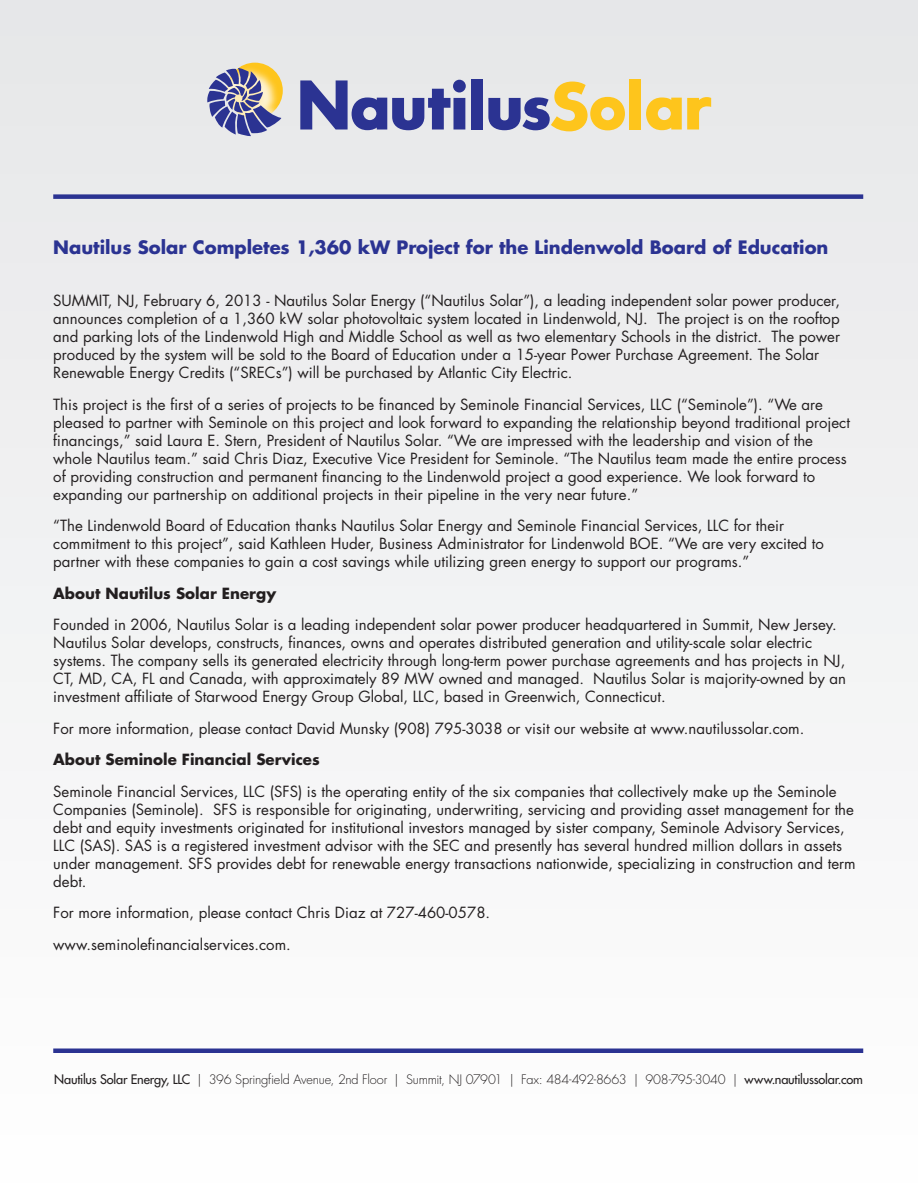
<style>
.page{position:relative;width:918px;height:1188px;background:#fff}
.page>*{position:absolute;margin:0;border:0;box-sizing:border-box;transform-origin:0 0}
.t1{font:700 18px "Futura Std";color:#2b3392}
.t2{font:15px/18px "Futura Std";color:#231f20}
.t3{font:700 15px "Futura Std";color:#231f20}
.t4{font:300 12.75px "Futura Std";letter-spacing:-.02em;color:#231f20}
.s1{font-weight:500}
</style>
<div class="page">
<div style="left:1px;top:1px;width:917px;height:1187px;background:#f2f3f4"></div>
<div style="left:53px;top:1048px;width:810px;height:5px;background:#2b3392"></div>
<div style="left:53px;top:194px;width:810px;height:5px;background:#2b3392"></div>
<svg style="left:300px;top:80px;width:166px;height:50px"></svg>
<div style="left:471px;top:79px;width:12px;height:51px;background:#2b3392"></div>
<svg style="left:488px;top:82px;width:137px;height:49px"></svg>
<div style="left:629px;top:79px;width:12px;height:51px;background:#fec51c"></div>
<svg style="left:646px;top:97px;width:65px;height:33px"></svg>
<img style="left:227px;top:63px;width:56px;height:55px">
<svg style="left:207px;top:68px;width:74px;height:68px"></svg>
<p class="t1" style="left:53px;top:235px;width:777px">Nautilus Solar Completes 1,360 kW Project for the Lindenwold Board of Education</p>
<p class="t2" style="left:53px;top:292px;width:788px">SUMMIT, NJ, February 6, 2013 - Nautilus Solar Energy (“Nautilus Solar”), a leading independent solar power producer, announces completion of a 1,360 kW solar photovoltaic system located in Lindenwold, NJ. The project is on the rooftop and parking lots of the Lindenwold High and Middle School as well as two elementary Schools in the district. The power produced by the system will be sold to the Board of Education under a 15-year Power Purchase Agreement. The Solar Renewable Energy Credits (“SRECs”) will be purchased by Atlantic City Electric.</p>
<p class="t2" style="left:53px;top:395px;width:798px">This project is the first of a series of projects to be financed by Seminole Financial Services, LLC (“Seminole”). “We are pleased to partner with Seminole on this project and look forward to expanding the relationship beyond traditional project financings,” said Laura E. Stern, President of Nautilus Solar. “We are impressed with the leadership and vision of the whole Nautilus team.” said Chris Diaz, Executive Vice President for Seminole. “The Nautilus team made the entire process of providing construction and permanent financing to the Lindenwold project a good experience. We look forward to expanding our partnership on additional projects in their pipeline in the very near future.”</p>
<p class="t2" style="left:53px;top:517px;width:772px">“The Lindenwold Board of Education thanks Nautilus Solar Energy and Seminole Financial Services, LLC for their commitment to this project”, said Kathleen Huder, Business Administrator for Lindenwold BOE. “We are very excited to partner with these companies to gain a cost savings while utilizing green energy to support our programs.”</p>
<p class="t3" style="left:53px;top:583px;width:225px">About Nautilus Solar Energy</p>
<p class="t2" style="left:53px;top:616px;width:794px">Founded in 2006, Nautilus Solar is a leading independent solar power producer headquartered in Summit, New Jersey.<br>Nautilus Solar develops, constructs, finances, owns and operates distributed generation and utility-scale solar electric systems. The company sells its generated electricity through long-term power purchase agreements and has projects in NJ, CT, MD, CA, FL and Canada, with approximately 89 MW owned and managed. Nautilus Solar is majority-owned by an investment affiliate of Starwood Energy Group Global, LLC, based in Greenwich, Connecticut.</p>
<p class="t2" style="left:53px;top:719px;width:753px">For more information, please contact David Munsky (908) 795-3038 or visit our website at www.nautilussolar.com.</p>
<p class="t3" style="left:53px;top:750px;width:268px">About Seminole Financial Services</p>
<p class="t2" style="left:53px;top:782px;width:804px">Seminole Financial Services, LLC (SFS) is the operating entity of the six companies that collectively make up the Seminole Companies (Seminole). SFS is responsible for originating, underwriting, servicing and providing asset management for the debt and equity investments originated for institutional investors managed by sister company, Seminole Advisory Services, LLC (SAS). SAS is a registered investment advisor with the SEC and presently has several hundred million dollars in assets under management. SFS provides debt for renewable energy transactions nationwide, specializing in construction and term debt.</p>
<p class="t2" style="left:53px;top:897px;width:438px;line-height:31.5px">For more information, please contact Chris Diaz at 727-460-0578. www.seminolefinancialservices.com.</p>
<p class="t4" style="left:54px;top:1072px;width:810px"><span class="s1">Nautilus Solar Energy, LLC</span> | 396 Springfield Avenue, 2nd Floor | Summit, NJ 07901 | Fax: 484-492-8663 | 908-795-3040 | <span class="s1">www.nautilussolar.com</span></p>
</div>
